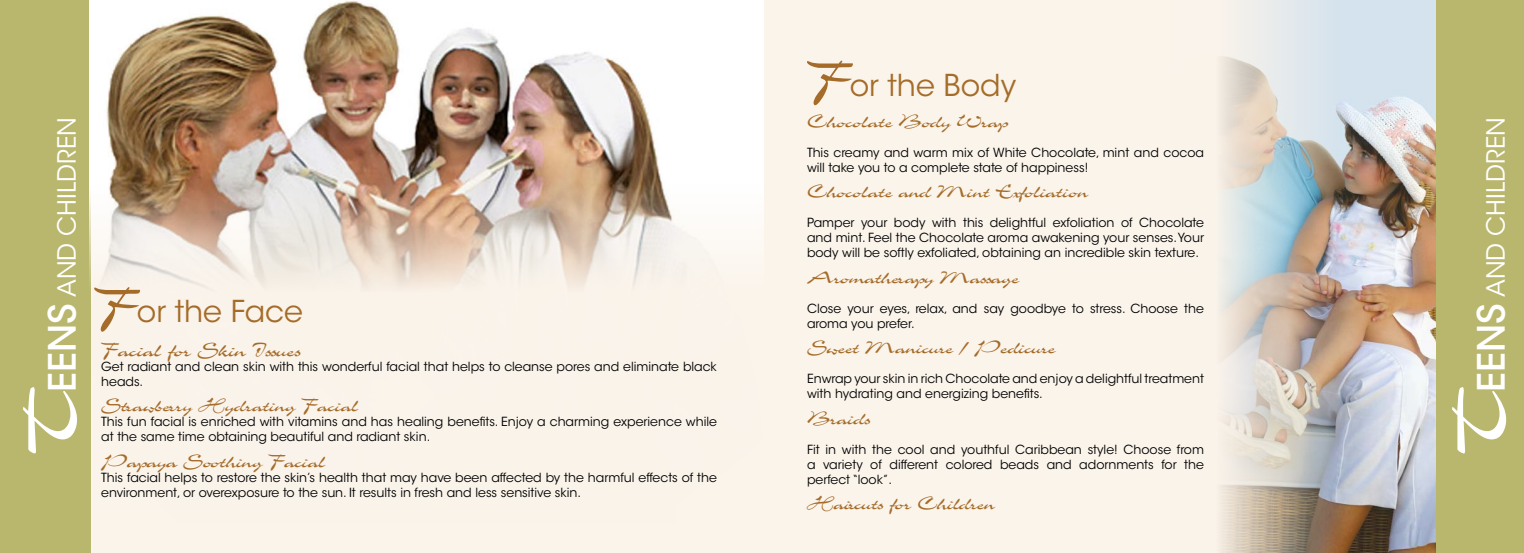
<style>
.page{position:relative;width:1524px;height:553px;background:#fff}
.page>*{position:absolute;margin:0;border:0;box-sizing:border-box;transform-origin:0 0}
.t1{font:87.5px "Scheherezade Regular Swfte";color:#fff}
.t2{font:30px "ITC Avant Garde Std";color:#a56c29}
.t3{font:25px "ITC Avant Garde Std";color:#fff}
.t4{font:22.5px "Scheherezade Regular Swfte";color:#a56c29}
.t5{font:21.25px "Scheherezade Regular Swfte";color:#a56c29}
.t6{font:12.5px/15px "ITC Avant Garde Std";color:#000}
.s1{font-weight:500;font-size:37.5px}
.s2{font-family:"Scheherezade Regular Swfte";font-size:57.5px}
</style>
<div class="page">
<div style="left:762px;top:0;width:762px;height:553px;background:#fbf4eb"></div>
<div style="left:1434px;top:0;width:90px;height:553px;background:#b9b66e"></div>
<div style="left:0;top:0;width:762px;height:553px;background:#fbf4eb"></div>
<div style="left:0;top:0;width:90px;height:553px;background:#b9b66e"></div>
<img style="left:90px;top:0;width:673px;height:522px">
<img style="left:1220px;top:0;width:215px;height:553px">
<h3 class="t3" style="left:52px;top:392px;width:276px;rotate:-90deg"><span class="s1">EENS</span> AND CHILDREN</h3>
<h1 class="t1" style="left:6px;top:454px;width:69px;rotate:-90deg">T</h1>
<h2 class="t2" style="left:94px;top:293px;width:210px"><span class="s2">F</span>or the Face</h2>
<h3 class="t4" style="left:101px;top:338px;width:200px">Facial for Skin Issues</h3>
<p class="t6" style="left:101px;top:359px;width:617px">Get radiant and clean skin with this wonderful facial that helps to cleanse pores and eliminate black heads.</p>
<h3 class="t5" style="left:101px;top:394px;width:258px">Strawberry Hydrating Facial</h3>
<p class="t6" style="left:101px;top:414px;width:617px">This fun facial is enriched with vitamins and has healing benefits. Enjoy a charming experience while at the same time obtaining beautiful and radiant skin.</p>
<h3 class="t5" style="left:101px;top:450px;width:225px">Papaya Soothing Facial</h3>
<p class="t6" style="left:101px;top:470px;width:617px">This facial helps to restore the skin’s health that may have been affected by the harmful effects of the environment, or overexposure to the sun. It results in fresh and less sensitive skin.</p>
<h2 class="t2" style="left:807px;top:67px;width:211px"><span class="s2">F</span>or the Body</h2>
<h3 class="t5" style="left:807px;top:110px;width:202px">Chocolate Body Wrap</h3>
<p class="t6" style="left:807px;top:145px;width:398px">This creamy and warm mix of White Chocolate, mint and cocoa will take you to a complete state of happiness!</p>
<h3 class="t5" style="left:807px;top:180px;width:282px">Chocolate and Mint Exfoliation</h3>
<p class="t6" style="left:807px;top:215px;width:398px;text-align:justify">Pamper your body with this delightful exfoliation of Chocolate and mint. Feel the Chocolate aroma awakening your senses. Your body will be softly exfoliated, obtaining an incredible skin texture.</p>
<h3 class="t5" style="left:807px;top:266px;width:213px">Aromatherapy Massage</h3>
<p class="t6" style="left:807px;top:301px;width:398px">Close your eyes, relax, and say goodbye to stress. Choose the aroma you prefer.</p>
<h3 class="t5" style="left:807px;top:336px;width:250px">Sweet Manicure / Pedicure</h3>
<p class="t6" style="left:807px;top:371px;width:398px">Enwrap your skin in rich Chocolate and enjoy a delightful treatment with hydrating and energizing benefits.</p>
<h3 class="t5" style="left:807px;top:407px;width:64px">Braids</h3>
<p class="t6" style="left:807px;top:442px;width:398px;text-align:justify">Fit in with the cool and youthful Caribbean style! Choose from a variety of different colored beads and adornments for the perfect “look”.</p>
<h3 class="t5" style="left:807px;top:492px;width:189px">Haircuts for Children</h3>
<h3 class="t3" style="left:1480px;top:392px;width:276px;rotate:-90deg"><span class="s1">EENS</span> AND CHILDREN</h3>
<h1 class="t1" style="left:1434px;top:454px;width:69px;rotate:-90deg">T</h1>
</div>
